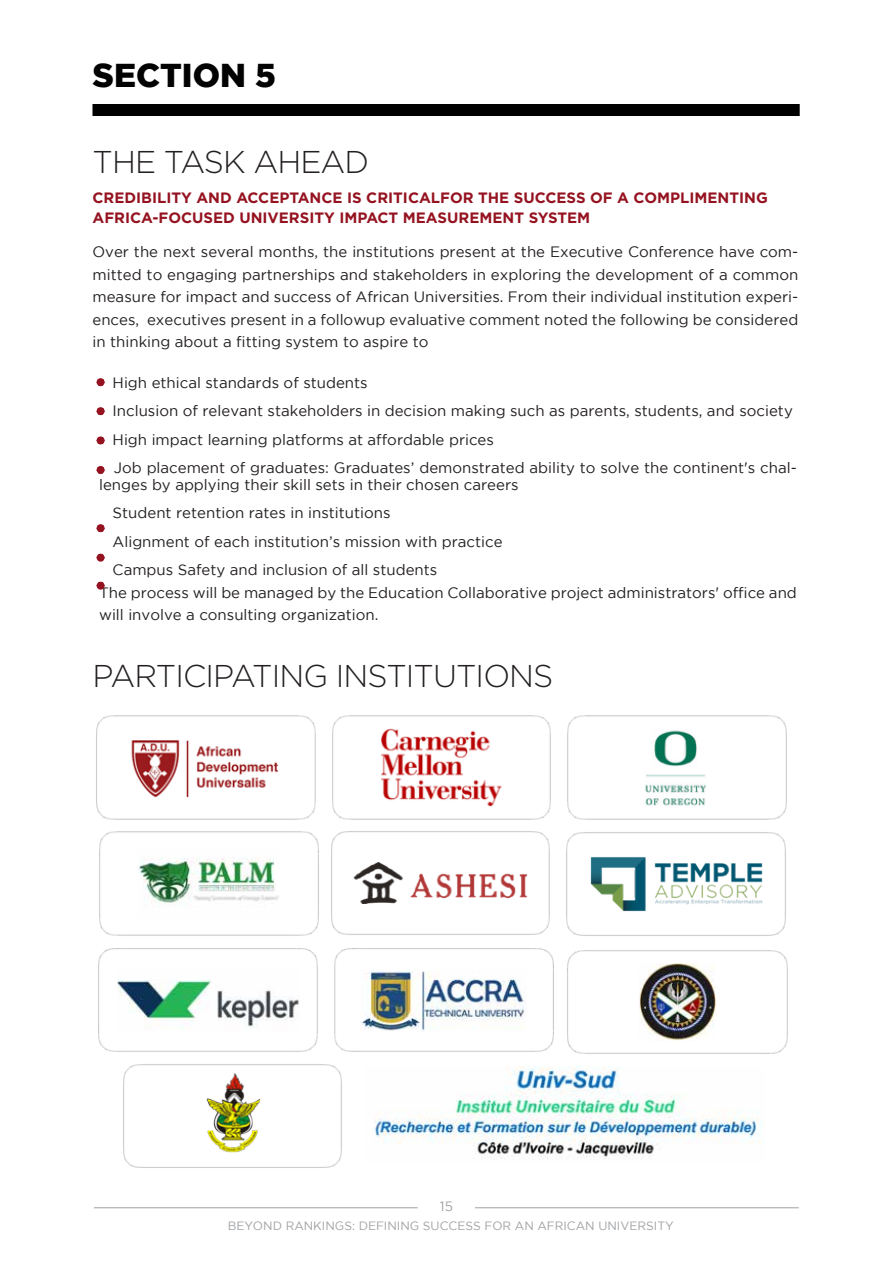
<style>
.page{position:relative;width:894px;height:1263px;background:#fff}
.page>*{position:absolute;margin:0;border:0;box-sizing:border-box;transform-origin:0 0}
.t1{font:900 33px "Gotham";color:#020202}
.t2{font:300 31.5px "Gotham";letter-spacing:-.03em;color:#231f20}
.t3{font:15px/28.5px "Gotham";color:#231f20}
.t4{font:700 15px/19.5px "Gotham";color:#951320}
.t5{font:13.5px "Gotham";color:#9fa1a4}
.t6{font:12px "Gotham";color:#9fa1a4}
</style>
<div class="page">
<hr style="left:94px;top:1207px;width:324px;height:1px;background:#9fa1a4">
<hr style="left:475px;top:1207px;width:323px;height:1px;background:#9fa1a4">
<div style="left:92px;top:104px;width:707px;height:12px;background:#000"></div>
<div style="left:97px;top:378px;width:8px;height:8px;background:#951320;border-radius:50%"></div>
<div style="left:97px;top:407px;width:8px;height:8px;background:#951320;border-radius:50%"></div>
<div style="left:97px;top:436px;width:8px;height:8px;background:#951320;border-radius:50%"></div>
<div style="left:97px;top:466px;width:8px;height:8px;background:#951320;border-radius:50%"></div>
<div style="left:97px;top:524px;width:8px;height:8px;background:#951320;border-radius:50%"></div>
<svg style="left:97px;top:582px;width:8px;height:8px"></svg>
<svg style="left:97px;top:554px;width:8px;height:8px"></svg>
<img style="left:96px;top:715px;width:691px;height:105px">
<img style="left:99px;top:831px;width:220px;height:105px">
<img style="left:374px;top:1066px;width:390px;height:94px">
<img style="left:123px;top:1064px;width:219px;height:104px">
<img style="left:331px;top:831px;width:455px;height:105px">
<img style="left:567px;top:950px;width:221px;height:104px">
<img style="left:98px;top:948px;width:456px;height:104px">
<h1 class="t1" style="left:92px;top:56px;width:185px">SECTION 5</h1>
<h2 class="t2" style="left:92px;top:142px;width:278px">THE TASK AHEAD</h2>
<p class="t4" style="left:92px;top:188px;width:677px">CREDIBILITY AND ACCEPTANCE IS CRITICALFOR THE SUCCESS OF A COMPLIMENTING<br>AFRICA-FOCUSED UNIVERSITY IMPACT MEASUREMENT SYSTEM</p>
<p class="t3" style="left:92px;top:240px;width:707px;line-height:22.5px;text-align:justify">Over the next several months, the institutions present at the Executive Conference have com&shy;mitted to engaging partnerships and stakeholders in exploring the development of a common measure for impact and success of African Universities. From their individual institution experi&shy;ences, executives present in a followup evaluative comment noted the following be considered in thinking about a fitting system to aspire to</p>
<p class="t3" style="left:113px;top:368px;width:685px">High ethical standards of students<br>Inclusion of relevant stakeholders in decision making such as parents, students, and society High impact learning platforms at affordable prices<br>Job placement of graduates: Graduates’ demonstrated ability to solve the continent's chal-</p>
<p class="t3" style="left:113px;top:470px;width:407px;text-indent:-14px">lenges by applying their skill sets in their chosen careers Student retention rates in institutions<br>Alignment of each institution’s mission with practice Campus Safety and inclusion of all students</p>
<p class="t3" style="left:99px;top:581px;width:699px;line-height:22.5px">The process will be managed by the Education Collaborative project administrators' office and will involve a consulting organization.</p>
<h2 class="t2" style="left:92px;top:656px;width:462px">PARTICIPATING INSTITUTIONS</h2>
<p class="t5" style="left:440px;top:1199px;width:15px">15</p>
<p class="t6" style="left:228px;top:1219px;width:447px">BEYOND RANKINGS: DEFINING SUCCESS FOR AN AFRICAN UNIVERSITY</p>
</div>
